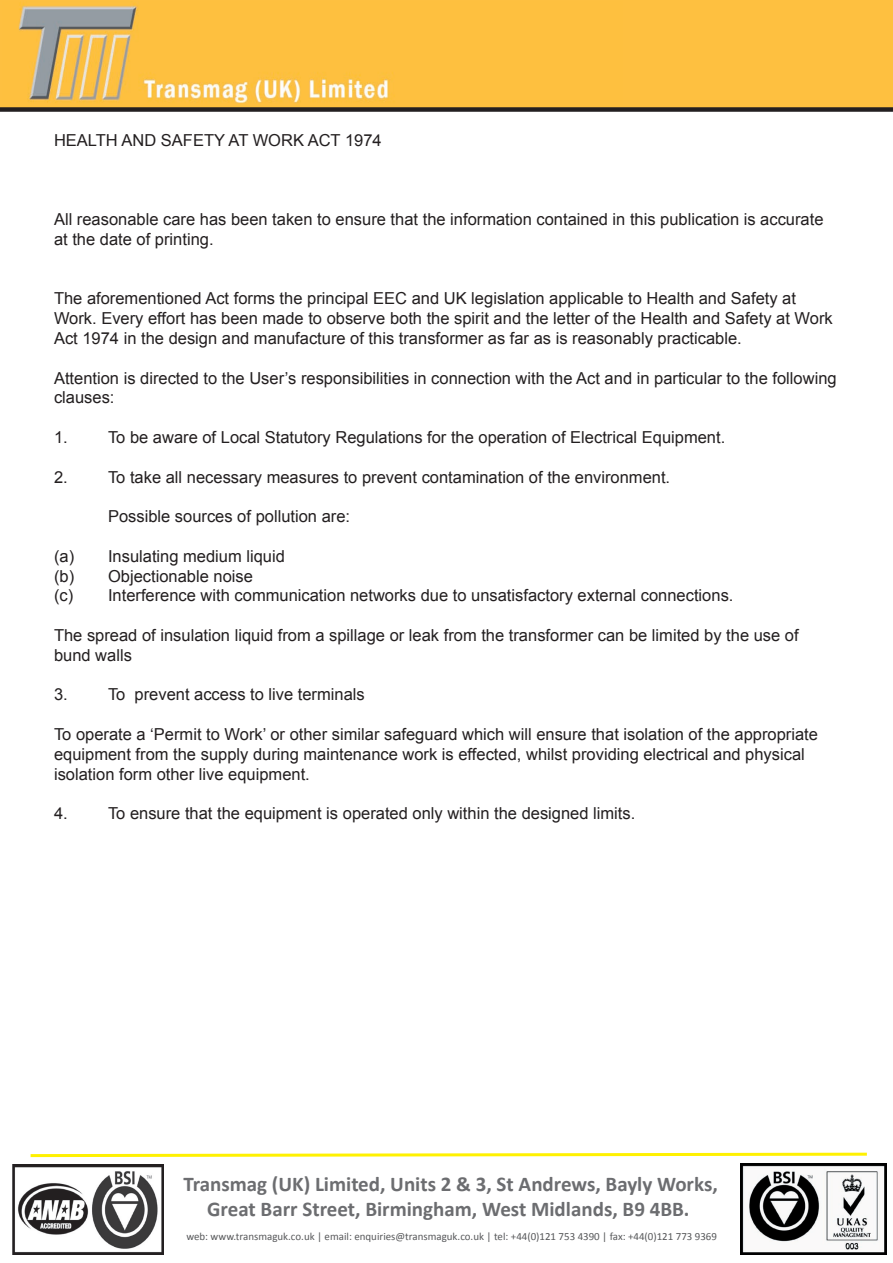
<style>
.page{position:relative;width:893px;height:1263px;background:#fff}
.page>*{position:absolute;margin:0;border:0;box-sizing:border-box;transform-origin:0 0}
.t1{font:700 21px/25.2px "Calibri";color:#6c6d70;text-align:center}
.t2{font:16.5px/19.8px "Arial";color:#231f20}
.t3{font:10.95px "Calibri";color:#57585a}
</style>
<div class="page">
<img style="left:12px;top:1164px;width:151px;height:90px">
<img style="left:741px;top:1163px;width:146px;height:91px">
<svg style="left:30px;top:1152px;width:837px;height:6px"></svg>
<svg style="left:0;top:0;width:893px;height:112px;background:#e5ae3d"></svg>
<img style="left:3px;top:2px;width:619px;height:104px">
<p class="t2" style="left:54px;top:130px;width:329px">HEALTH AND SAFETY AT WORK ACT 1974</p>
<p class="t2" style="left:54px;top:210px;width:771px">All reasonable care has been taken to ensure that the information contained in this publication is accurate at the date of printing.</p>
<p class="t2" style="left:54px;top:289px;width:780px">The aforementioned Act forms the principal EEC and UK legislation applicable to Health and Safety at<br>Work. Every effort has been made to observe both the spirit and the letter of the Health and Safety at Work<br>Act 1974 in the design and manufacture of this transformer as far as is reasonably practicable.</p>
<p class="t2" style="left:54px;top:368px;width:784px">Attention is directed to the User’s responsibilities in connection with the Act and in particular to the following clauses:</p>
<p class="t2" style="left:54px;top:427px;width:15px">1.</p>
<p class="t2" style="left:108px;top:427px;width:619px">To be aware of Local Statutory Regulations for the operation of Electrical Equipment.</p>
<p class="t2" style="left:54px;top:467px;width:15px">2.</p>
<p class="t2" style="left:108px;top:467px;width:564px">To take all necessary measures to prevent contamination of the environment.</p>
<p class="t2" style="left:108px;top:507px;width:244px">Possible sources of pollution are:</p>
<p class="t2" style="left:54px;top:546px;width:681px">(a) Insulating medium liquid<br>(b) Objectionable noise<br>(c) Interference with communication networks due to unsatisfactory external connections.</p>
<p class="t2" style="left:54px;top:625px;width:746px">The spread of insulation liquid from a spillage or leak from the transformer can be limited by the use of bund walls</p>
<p class="t2" style="left:54px;top:685px;width:15px">3.</p>
<p class="t2" style="left:108px;top:685px;width:258px">To prevent access to live terminals</p>
<p class="t2" style="left:54px;top:724px;width:765px">To operate a ‘Permit to Work’ or other similar safeguard which will ensure that isolation of the appropriate equipment from the supply during maintenance work is effected, whilst providing electrical and physical isolation form other live equipment.</p>
<p class="t2" style="left:54px;top:804px;width:15px">4.</p>
<p class="t2" style="left:108px;top:804px;width:529px">To ensure that the equipment is operated only within the designed limits.</p>
<p class="t1" style="left:183px;top:1170px;width:536px">Transmag (UK) Limited, Units 2 &amp; 3, St Andrews, Bayly Works,<br>Great Barr Street, Birmingham, West Midlands, B9 4BB.</p>
<p class="t3" style="left:186px;top:1229px;width:532px">web: www.transmaguk.co.uk | email: enquiries@transmaguk.co.uk | tel: +44(0)121 753 4390 | fax: +44(0)121 773 9369</p>
</div>
